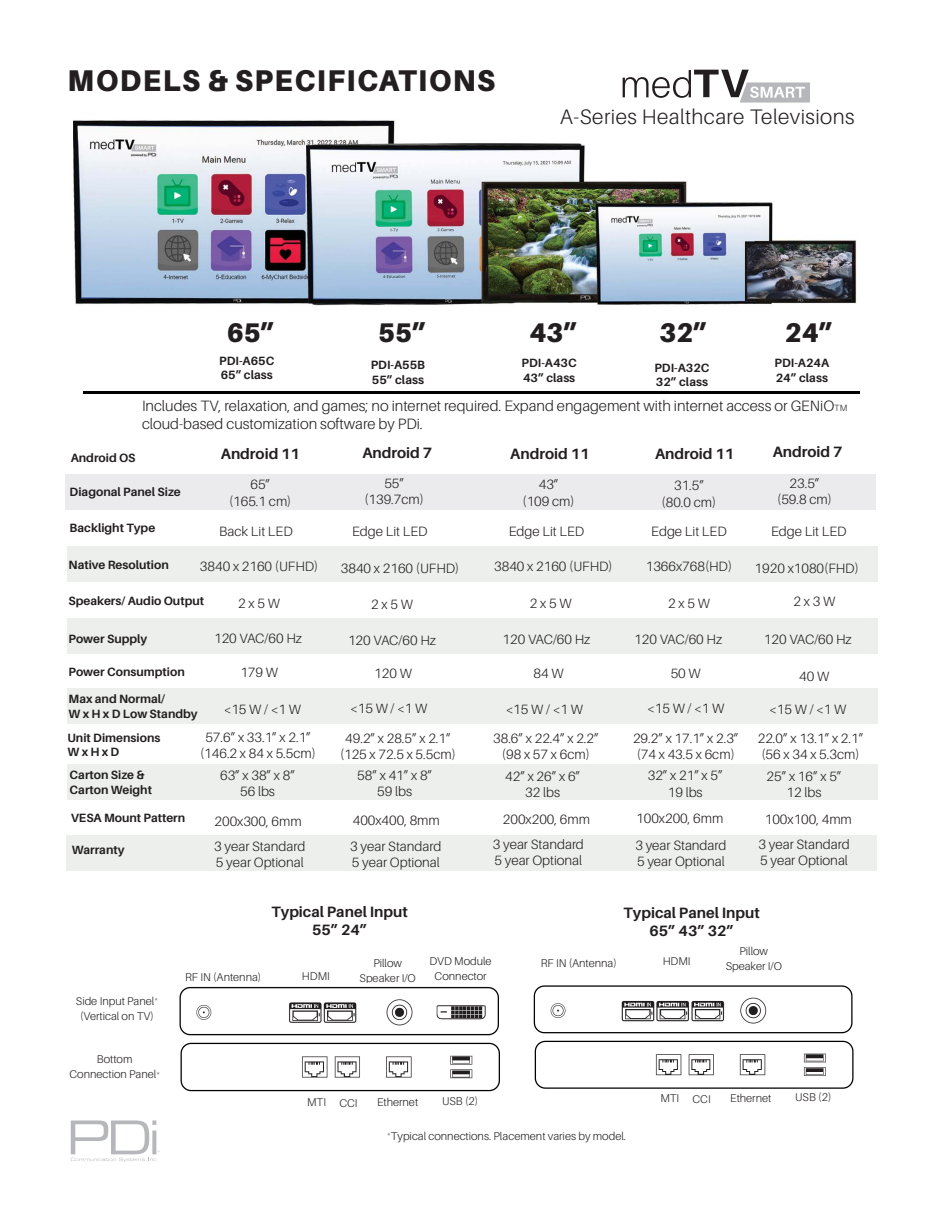
<style>
.page{position:relative;width:945px;height:1215px;background:#fff}
.page>*{position:absolute;margin:0;border:0;box-sizing:border-box;transform-origin:0 0}
.t1{font:900 30px "Aileron";letter-spacing:.05em;color:#231f20;scale:.96 1}
.t2{font:900 27px "Aileron";letter-spacing:-.01em;color:#231f20;scale:.96 1}
.t3{font:300 21px "Aileron";letter-spacing:.02em;color:#231f20}
.t4{font:300 15px/18px "Aileron";color:#231f20}
.t5{font:700 15px/18px "Aileron";color:#231f20;text-align:center}
.t6{font:300 13.5px/16.2px "Aileron";color:#231f20;text-align:center}
.t7{font:700 12px/14.4px "Aileron";color:#231f20}
.t8{font:300 11.25px/15px "Aileron";color:#231f20;text-align:center}
.t9{font:4.95px "Myriad Pro";color:#b6b7bb}
.s1{font-size:9px}
</style>
<div class="page">
<svg style="left:71px;top:1120px;width:85px;height:42px"></svg>
<svg style="left:152px;top:1131px;width:4px;height:23px"></svg>
<img style="left:74px;top:94px;width:783px;height:212px">
<img style="left:179px;top:986px;width:321px;height:106px">
<svg style="left:623px;top:70px;width:187px;height:33px"></svg>
<hr style="left:83px;top:391px;width:776px;height:3px;background:#000">
<div style="left:66px;top:835px;width:811px;height:36px;background:#edefed"></div>
<div style="left:65px;top:474px;width:811px;height:36px;background:#ebebed"></div>
<div style="left:68px;top:546px;width:810px;height:36px;background:#edefed"></div>
<div style="left:67px;top:618px;width:811px;height:36px;background:#edefed"></div>
<div style="left:68px;top:688px;width:810px;height:36px;background:#edefed"></div>
<div style="left:67px;top:764px;width:811px;height:36px;background:#edefed"></div>
<img style="left:533px;top:985px;width:321px;height:104px">
<p class="t1" style="left:68px;top:63px;width:447px">MODELS &amp; SPECIFICATIONS</p>
<p class="t3" style="left:560px;top:105px;width:296px">A-Series Healthcare Televisions</p>
<p class="t2" style="left:227px;top:317px;width:52px">65”</p>
<p class="t2" style="left:378px;top:317px;width:52px">55”</p>
<p class="t2" style="left:530px;top:317px;width:52px">43”</p>
<p class="t2" style="left:659px;top:317px;width:52px">32”</p>
<p class="t2" style="left:785px;top:317px;width:52px">24”</p>
<p class="t7" style="left:219px;top:354px;width:57px">PDI-A65C</p>
<p class="t7" style="left:221px;top:368px;width:54px">65” class</p>
<p class="t4" style="left:142px;top:397px;width:707px">Includes TV, relaxation, and games; no internet required. Expand engagement with internet access or GENiO<span class="s1">TM </span>cloud-based customization software by PDi.</p>
<p class="t7" style="left:775px;top:356px;width:56px">PDI-A24A</p>
<p class="t7" style="left:776px;top:370px;width:54px">24” class</p>
<p class="t7" style="left:522px;top:356px;width:57px">PDI-A43C</p>
<p class="t7" style="left:523px;top:370px;width:54px">43” class</p>
<p class="t7" style="left:371px;top:358px;width:56px">PDI-A55B</p>
<p class="t7" style="left:372px;top:373px;width:54px">55” class</p>
<p class="t7" style="left:655px;top:360px;width:57px">PDI-A32C</p>
<p class="t7" style="left:656px;top:375px;width:54px">32” class</p>
<p class="t7" style="left:71px;top:451px;width:66px">Android OS</p>
<p class="t5" style="left:221px;top:445px;width:81px">Android 11</p>
<p class="t5" style="left:362px;top:444px;width:71px">Android 7</p>
<p class="t5" style="left:510px;top:445px;width:81px">Android 11</p>
<p class="t5" style="left:655px;top:445px;width:81px">Android 11</p>
<p class="t5" style="left:773px;top:443px;width:71px">Android 7</p>
<p class="t7" style="left:70px;top:484px;width:113px">Diagonal Panel Size</p>
<p class="t6" style="left:229px;top:477px;width:64px">65”<br>(165.1 cm)</p>
<p class="t6" style="left:364px;top:476px;width:61px">55” (139.7cm)</p>
<p class="t6" style="left:523px;top:477px;width:54px">43”<br>(109 cm)</p>
<p class="t6" style="left:662px;top:478px;width:56px">31.5” (80.0 cm)</p>
<p class="t6" style="left:777px;top:476px;width:56px">23.5” (59.8 cm)</p>
<p class="t6" style="left:219px;top:523px;width:75px">Back Lit LED</p>
<p class="t6" style="left:352px;top:523px;width:77px">Edge Lit LED</p>
<p class="t6" style="left:509px;top:523px;width:77px">Edge Lit LED</p>
<p class="t6" style="left:651px;top:523px;width:77px">Edge Lit LED</p>
<p class="t6" style="left:771px;top:523px;width:77px">Edge Lit LED</p>
<p class="t7" style="left:70px;top:521px;width:87px">Backlight Type</p>
<p class="t7" style="left:69px;top:558px;width:102px">Native Resolution</p>
<p class="t6" style="left:200px;top:559px;width:120px">3840 x 2160 (UFHD)</p>
<p class="t6" style="left:341px;top:560px;width:120px">3840 x 2160 (UFHD)</p>
<p class="t6" style="left:494px;top:559px;width:120px">3840 x 2160 (UFHD)</p>
<p class="t6" style="left:646px;top:559px;width:88px">1366x768(HD)</p>
<p class="t6" style="left:755px;top:560px;width:106px">1920 x1080(FHD)</p>
<p class="t7" style="left:69px;top:594px;width:137px">Speakers/ Audio Output</p>
<p class="t7" style="left:69px;top:631px;width:80px">Power Supply</p>
<p class="t6" style="left:238px;top:596px;width:43px">2 x 5 W</p>
<p class="t6" style="left:371px;top:597px;width:43px">2 x 5 W</p>
<p class="t6" style="left:530px;top:596px;width:43px">2 x 5 W</p>
<p class="t6" style="left:668px;top:596px;width:43px">2 x 5 W</p>
<p class="t6" style="left:793px;top:593px;width:43px">2 x 3 W</p>
<p class="t6" style="left:214px;top:630px;width:89px">120 VAC/60 Hz</p>
<p class="t6" style="left:348px;top:632px;width:89px">120 VAC/60 Hz</p>
<p class="t6" style="left:503px;top:631px;width:89px">120 VAC/60 Hz</p>
<p class="t6" style="left:634px;top:631px;width:89px">120 VAC/60 Hz</p>
<p class="t6" style="left:764px;top:631px;width:89px">120 VAC/60 Hz</p>
<p class="t7" style="left:69px;top:665px;width:118px">Power Consumption</p>
<p class="t6" style="left:240px;top:665px;width:39px">179 W</p>
<p class="t6" style="left:374px;top:666px;width:39px">120 W</p>
<p class="t6" style="left:534px;top:666px;width:32px">84 W</p>
<p class="t6" style="left:671px;top:666px;width:32px">50 W</p>
<p class="t6" style="left:799px;top:668px;width:32px">40 W</p>
<p class="t6" style="left:224px;top:701px;width:79px">&lt;15 W / &lt;1 W</p>
<p class="t6" style="left:350px;top:700px;width:79px">&lt;15 W / &lt;1 W</p>
<p class="t6" style="left:506px;top:701px;width:79px">&lt;15 W / &lt;1 W</p>
<p class="t6" style="left:647px;top:700px;width:79px">&lt;15 W / &lt;1 W</p>
<p class="t6" style="left:769px;top:701px;width:79px">&lt;15 W / &lt;1 W</p>
<p class="t6" style="left:200px;top:729px;width:117px">57.6” x 33.1” x 2.1” (146.2 x 84 x 5.5cm)</p>
<p class="t6" style="left:340px;top:731px;width:117px">49.2” x 28.5” x 2.1” (125 x 72.5 x 5.5cm)</p>
<p class="t6" style="left:493px;top:731px;width:107px">38.6” x 22.4” x 2.2” (98 x 57 x 6cm)</p>
<p class="t6" style="left:633px;top:731px;width:107px;text-align:left">29.2” x 17.1” x 2.3” (74 x 43.5 x 6cm)</p>
<p class="t6" style="left:758px;top:731px;width:107px;text-align:left">22.0” x 13.1” x 2.1” (56 x 34 x 5.3cm)</p>
<p class="t6" style="left:220px;top:767px;width:76px">63” x 38” x 8”<br>56 lbs</p>
<p class="t6" style="left:357px;top:767px;width:76px">58” x 41” x 8”<br>59 lbs</p>
<p class="t6" style="left:505px;top:768px;width:76px">42” x 26” x 6”<br>32 lbs</p>
<p class="t6" style="left:648px;top:768px;width:76px">32” x 21” x 5”<br>19 lbs</p>
<p class="t6" style="left:767px;top:768px;width:76px">25” x 16” x 5”<br>12 lbs</p>
<p class="t6" style="left:215px;top:813px;width:89px">200x300, 6mm</p>
<p class="t6" style="left:353px;top:813px;width:89px">400x400, 8mm</p>
<p class="t6" style="left:503px;top:812px;width:89px">200x200, 6mm</p>
<p class="t6" style="left:636px;top:810px;width:89px">100x200, 6mm</p>
<p class="t6" style="left:765px;top:811px;width:89px">100x100, 4mm</p>
<p class="t6" style="left:214px;top:839px;width:93px;text-align:left">3 year Standard<br>5 year Optional</p>
<p class="t6" style="left:350px;top:839px;width:93px;text-align:left">3 year Standard<br>5 year Optional</p>
<p class="t6" style="left:493px;top:836px;width:93px;text-align:left">3 year Standard<br>5 year Optional</p>
<p class="t6" style="left:635px;top:837px;width:93px;text-align:left">3 year Standard<br>5 year Optional</p>
<p class="t6" style="left:759px;top:836px;width:93px;text-align:left">3 year Standard<br>5 year Optional</p>
<p class="t7" style="left:69px;top:692px;width:130px">Max and Normal/<br>W x H x D Low Standby</p>
<p class="t7" style="left:68px;top:731px;width:94px">Unit Dimensions<br>W x H x D</p>
<p class="t7" style="left:70px;top:768px;width:84px">Carton Size &amp;<br>Carton Weight</p>
<p class="t7" style="left:71px;top:811px;width:116px">VESA Mount Pattern</p>
<p class="t7" style="left:72px;top:843px;width:54px">Warranty</p>
<p class="t8" style="left:76px;top:994px;width:84px">Side Input Panel<sup>* </sup>(Vertical on TV)</p>
<p class="t8" style="left:70px;top:1052px;width:92px">Bottom<br>Connection Panel<sup>*</sup></p>
<p class="t9" style="left:158px;top:1150px;width:4px">®</p>
<p class="t8" style="left:185px;top:970px;width:78px">RF IN (Antenna)</p>
<p class="t5" style="left:272px;top:903px;width:138px">Typical Panel Input<br>55” 24”</p>
<p class="t5" style="left:624px;top:904px;width:138px">Typical Panel Input<br>65” 43” 32”</p>
<p class="t8" style="left:430px;top:954px;width:64px">DVD Module</p>
<p class="t8" style="left:360px;top:956px;width:58px">Pillow<br>Speaker I/O</p>
<p class="t8" style="left:302px;top:969px;width:29px">HDMI</p>
<p class="t8" style="left:435px;top:969px;width:53px">Connector</p>
<p class="t8" style="left:541px;top:956px;width:78px">RF IN (Antenna)</p>
<p class="t8" style="left:663px;top:954px;width:29px">HDMI</p>
<p class="t8" style="left:726px;top:944px;width:58px">Pillow<br>Speaker I/O</p>
<p class="t8" style="left:307px;top:1095px;width:20px">MTI</p>
<p class="t8" style="left:339px;top:1096px;width:20px">CCI</p>
<p class="t8" style="left:442px;top:1094px;width:38px">USB (2)</p>
<p class="t8" style="left:377px;top:1095px;width:43px">Ethernet</p>
<p class="t8" style="left:387px;top:1129px;width:240px"><sup>*</sup>Typical connections. Placement varies by model.</p>
<p class="t8" style="left:660px;top:1091px;width:20px">MTI</p>
<p class="t8" style="left:693px;top:1091px;width:20px">CCI</p>
<p class="t8" style="left:730px;top:1091px;width:43px">Ethernet</p>
<p class="t8" style="left:795px;top:1090px;width:38px">USB (2)</p>
</div>
